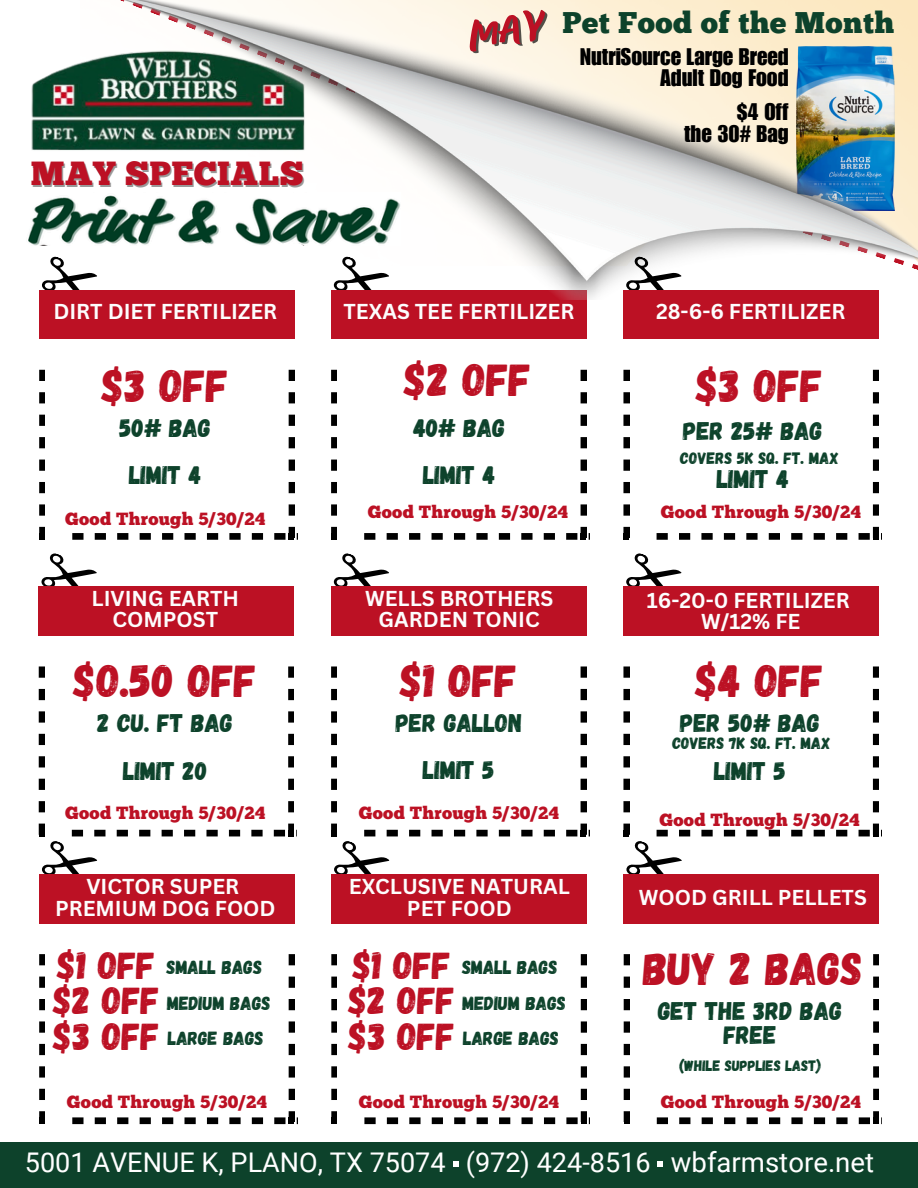
<style>
.page{position:relative;width:918px;height:1188px;background:#fff}
.page>*{position:absolute;margin:0;border:0;box-sizing:border-box;transform-origin:0 0}
.t1{font:45.6px "Gagalin";color:#bc1124}
.t2{font:38.25px/35.8px "Gagalin";color:#bc1124;text-align:justify}
.t3{font:33.45px "Chunk Five";letter-spacing:.015em;color:#bc1124}
.t4{font:30px "Chunk Five";letter-spacing:.015em;color:#0d422b}
.t5{font:27.6px "Roboto";color:#fff}
.t6{font:27.15px "Roboto";color:#fff}
.t7{font:25.5px/24.8px "Gagalin";color:#0d422b;text-align:center}
.t8{font:23.4px "Impact LT Std";color:#000}
.t9{font:700 21px "Canva Sans";color:#fdfdfd}
.t10{font:19.05px "Gagalin";color:#0d422b}
.t11{font:17.7px "Chunk Five";letter-spacing:.015em;color:#bc1124}
.t12{font:16.5px "Gagalin";color:#0d422b}
.t13{font:15px "Gagalin";color:#0d422b}
</style>
<div class="page">
<img style="left:31px;top:65px;width:50px;height:86px">
<div style="left:0;top:1143px;width:918px;height:45px;background:#0d422b"></div>
<svg style="left:453px;top:1161px;width:6px;height:6px"></svg>
<svg style="left:657px;top:1161px;width:6px;height:6px"></svg>
<svg style="left:42px;top:256px;width:39px;height:34px"></svg>
<div style="left:39px;top:290px;width:255px;height:49px;background:#bc1124"></div>
<svg style="left:39px;top:370px;width:6px;height:163px"></svg>
<div style="left:39px;top:533px;width:6px;height:7px;background:#000"></div>
<svg style="left:72px;top:370px;width:225px;height:170px"></svg>
<div style="left:331px;top:290px;width:255px;height:49px;background:#bc1124"></div>
<svg style="left:331px;top:370px;width:6px;height:163px"></svg>
<div style="left:331px;top:533px;width:6px;height:7px;background:#000"></div>
<svg style="left:364px;top:370px;width:225px;height:170px"></svg>
<svg style="left:39px;top:553px;width:60px;height:34px"></svg>
<div style="left:39px;top:587px;width:255px;height:49px;background:#bc1124"></div>
<svg style="left:331px;top:553px;width:60px;height:34px"></svg>
<div style="left:331px;top:587px;width:255px;height:49px;background:#bc1124"></div>
<svg style="left:624px;top:553px;width:59px;height:34px"></svg>
<div style="left:623px;top:587px;width:256px;height:49px;background:#bc1124"></div>
<svg style="left:39px;top:666px;width:258px;height:224px"></svg>
<div style="left:39px;top:874px;width:255px;height:50px;background:#bc1124"></div>
<svg style="left:39px;top:954px;width:6px;height:170px"></svg>
<svg style="left:72px;top:954px;width:225px;height:170px"></svg>
<svg style="left:331px;top:666px;width:258px;height:224px"></svg>
<div style="left:331px;top:874px;width:255px;height:50px;background:#bc1124"></div>
<svg style="left:331px;top:954px;width:6px;height:170px"></svg>
<svg style="left:364px;top:954px;width:226px;height:170px"></svg>
<svg style="left:623px;top:666px;width:259px;height:224px"></svg>
<div style="left:624px;top:874px;width:255px;height:50px;background:#bc1124"></div>
<svg style="left:624px;top:954px;width:5px;height:170px"></svg>
<svg style="left:657px;top:954px;width:225px;height:170px"></svg>
<svg style="left:73px;top:62px;width:8px;height:45px"></svg>
<img style="left:81px;top:0;width:837px;height:300px">
<svg style="left:614px;top:187px;width:304px;height:113px"></svg>
<div style="left:623px;top:290px;width:256px;height:49px;background:#bc1124"></div>
<svg style="left:623px;top:370px;width:6px;height:163px"></svg>
<svg style="left:657px;top:370px;width:225px;height:170px"></svg>
<div style="left:623px;top:533px;width:6px;height:7px;background:#000"></div>
<div style="left:873px;top:533px;width:6px;height:7px;background:#000"></div>
<img style="left:28px;top:193px;width:373px;height:53px">
<div style="left:288px;top:243px;width:18px;height:19px;background:#fff;border-radius:50%"></div>
<div style="left:468px;top:9px;width:84px;height:45px;background:#fdf5e3"></div>
<p class="t4" style="left:563px;top:10px;width:333px">Pet Food of the Month</p>
<p class="t3" style="left:31px;top:160px;width:274px">MAY SPECIALS</p>
<p class="t8" style="left:580px;top:48px;width:210px">NutriSource Large Breed</p>
<p class="t8" style="left:660px;top:70px;width:130px">Adult Dog Food</p>
<p class="t8" style="left:737px;top:104px;width:53px">$4 Off</p>
<p class="t8" style="left:684px;top:125px;width:106px">the 30# Bag</p>
<p class="t9" style="left:53px;top:296px;width:225px">DIRT DIET FERTILIZER</p>
<p class="t9" style="left:344px;top:296px;width:232px">TEXAS TEE FERTILIZER</p>
<p class="t9" style="left:656px;top:296px;width:191px">28-6-6 FERTILIZER</p>
<p class="t1" style="left:102px;top:356px;width:128px">$3 OFF</p>
<p class="t7" style="left:120px;top:414px;width:93px">50# BAG</p>
<p class="t7" style="left:129px;top:462px;width:74px">LIMIT 4</p>
<p class="t11" style="left:65px;top:511px;width:202px">Good Through 5/30/24</p>
<p class="t9" style="left:92px;top:583px;width:149px">LIVING EARTH</p>
<p class="t9" style="left:113px;top:605px;width:107px">COMPOST</p>
<p class="t1" style="left:74px;top:651px;width:184px">$O.50 OFF</p>
<p class="t7" style="left:98px;top:710px;width:137px">2 CU. FT BAG</p>
<p class="t7" style="left:123px;top:757px;width:86px">LIMIT 20</p>
<p class="t11" style="left:65px;top:806px;width:202px">Good Through 5/30/24</p>
<p class="t9" style="left:86px;top:872px;width:154px">VICTOR SUPER</p>
<p class="t9" style="left:55px;top:893px;width:222px">PREMIUM DOG FOOD</p>
<p class="t2" style="left:53px;top:945px;width:108px">$1 OFF $2 OFF $3 OFF</p>
<p class="t10" style="left:167px;top:955px;width:97px">SMALL BAGS</p>
<h1 class="t10" style="left:167px;top:991px;width:105px">MEDIUM BAGS</h1>
<p class="t10" style="left:168px;top:1026px;width:97px">LARGE BAGS</p>
<p class="t1" style="left:405px;top:350px;width:128px">$2 OFF</p>
<p class="t7" style="left:413px;top:414px;width:93px">40# BAG</p>
<p class="t7" style="left:423px;top:461px;width:74px">LIMIT 4</p>
<h1 class="t11" style="left:368px;top:505px;width:202px">Good Through 5/30/24</h1>
<p class="t11" style="left:661px;top:505px;width:202px">Good Through 5/30/24</p>
<h3 class="t1" style="left:696px;top:356px;width:128px">$3 OFF</h3>
<p class="t7" style="left:683px;top:417px;width:141px">PER 25# BAG</p>
<p class="t7" style="left:717px;top:465px;width:74px">LIMIT 4</p>
<p class="t12" style="left:680px;top:447px;width:160px">COVERS 5K SQ. FT. MAX</p>
<h4 class="t9" style="left:365px;top:583px;width:190px">WELLS BROTHERS</h4>
<p class="t9" style="left:379px;top:605px;width:163px">GARDEN TONIC</p>
<p class="t1" style="left:401px;top:651px;width:118px">$1 OFF</p>
<p class="t7" style="left:396px;top:709px;width:128px">PER GALLON</p>
<p class="t7" style="left:423px;top:756px;width:74px">LIMIT 5</p>
<h1 class="t11" style="left:359px;top:806px;width:202px">Good Through 5/30/24</h1>
<p class="t9" style="left:349px;top:872px;width:223px">EXCLUSIVE NATURAL</p>
<h1 class="t9" style="left:407px;top:893px;width:106px">PET FOOD</h1>
<p class="t2" style="left:349px;top:945px;width:108px">$1 OFF $2 OFF $3 OFF</p>
<p class="t10" style="left:462px;top:955px;width:97px">SMALL BAGS</p>
<p class="t10" style="left:462px;top:991px;width:105px">MEDIUM BAGS</p>
<p class="t10" style="left:463px;top:1026px;width:97px">LARGE BAGS</p>
<p class="t9" style="left:647px;top:586px;width:205px">16-20-0 FERTILIZER</p>
<p class="t9" style="left:701px;top:607px;width:101px">W/12% FE</p>
<p class="t1" style="left:696px;top:651px;width:129px">$4 OFF</p>
<p class="t7" style="left:680px;top:710px;width:141px">PER 50# BAG</p>
<p class="t7" style="left:714px;top:758px;width:74px">LIMIT 5</p>
<p class="t11" style="left:660px;top:813px;width:202px">Good Through 5/30/24</p>
<p class="t12" style="left:672px;top:733px;width:160px">COVERS 7K SQ. FT. MAX</p>
<p class="t9" style="left:639px;top:883px;width:229px">WOOD GRILL PELLETS</p>
<p class="t1" style="left:643px;top:939px;width:221px">BUY 2 BAGS</p>
<p class="t7" style="left:658px;top:997px;width:186px">GET THE 3RD BAG<br>FREE</p>
<p class="t13" style="left:679px;top:1056px;width:144px">(WHILE SUPPLIES LAST)</p>
<p class="t11" style="left:67px;top:1094px;width:202px">Good Through 5/30/24</p>
<p class="t11" style="left:359px;top:1094px;width:202px">Good Through 5/30/24</p>
<p class="t11" style="left:661px;top:1094px;width:202px">Good Through 5/30/24</p>
<p class="t6" style="left:25px;top:1147px;width:627px">5001 AVENUE K, PLANO, TX 75074 (972) 424-8516</p>
<p class="t5" style="left:671px;top:1147px;width:205px">wbfarmstore.net</p>
</div>
